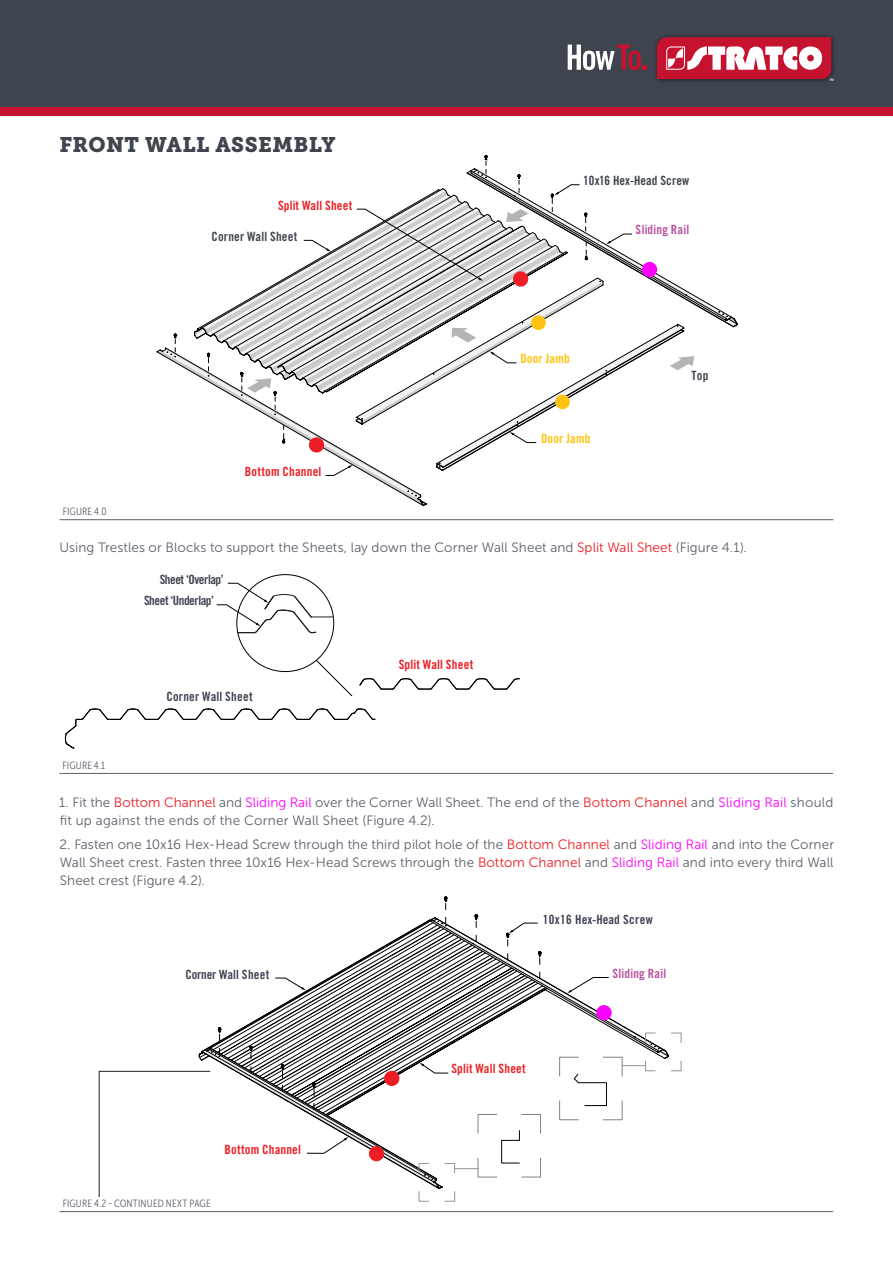
<style>
.page{position:relative;width:893px;height:1263px;background:#fff}
.page>*{position:absolute;margin:0;border:0;box-sizing:border-box;transform-origin:0 0}
.t1{font:21px "Museo Slab 900";letter-spacing:.02em;color:#3f454f}
.t2{font:13.5px/18px "Museo Sans 300";letter-spacing:.01em;color:#5b616a}
.t3{font:12.75px "Trade Gothic LT Std Bd Cn 20";letter-spacing:.01em;color:#3e4450}
.t4{font:12.75px "Trade Gothic LT Std Bd Cn 20";letter-spacing:.015em;color:#ed1d24}
.t5{font:12.75px "Trade Gothic LT Std Bd Cn 20";letter-spacing:-.035em;color:#3e4450}
.t6{font:12.75px "Trade Gothic LT Std Bd Cn 20";letter-spacing:.015em;color:#ed2024}
.t7{font:12.75px "Trade Gothic LT Std Bd Cn 20";letter-spacing:.015em;color:#b9529f}
.t8{font:12.75px "Trade Gothic LT Std Bd Cn 20";letter-spacing:.015em;color:#ffc20e}
.t9{font:10.5px "Museo Sans Cond 300";letter-spacing:.02em;color:#5a606a}
.s1{color:#ed1d24}
.s2{color:#f0f}
</style>
<div class="page">
<div style="left:0;top:0;width:893px;height:107px;background:#3f454f"></div>
<div style="left:0;top:107px;width:893px;height:9px;background:#c4122f"></div>
<svg style="left:568px;top:45px;width:79px;height:25px"></svg>
<div style="left:653px;top:33px;width:183px;height:51px;background:#383e47"></div>
<svg style="left:657px;top:37px;width:176px;height:44px;background:#cb5a6d"></svg>
<svg style="left:99px;top:896px;width:583px;height:306px"></svg>
<div style="left:60px;top:1197px;width:48px;height:15px;background:#fff"></div>
<svg style="left:156px;top:155px;width:582px;height:352px"></svg>
<hr style="left:60px;top:519px;width:773px;height:1px;background:#5a606a">
<svg style="left:65px;top:708px;width:311px;height:41px"></svg>
<svg style="left:359px;top:678px;width:161px;height:12px"></svg>
<svg style="left:316px;top:660px;width:36px;height:36px"></svg>
<svg style="left:216px;top:583px;width:117px;height:50px"></svg>
<hr style="left:59px;top:773px;width:774px;height:1px;background:#5a606a">
<hr style="left:60px;top:1211px;width:773px;height:1px;background:#5a606a">
<div style="left:531px;top:315px;width:15px;height:15px;background:#ffc20e;border-radius:50%"></div>
<div style="left:555px;top:395px;width:15px;height:14px;background:#ffc20e;border-radius:50%"></div>
<div style="left:596px;top:1005px;width:16px;height:15px;background:#f0f;border-radius:50%"></div>
<div style="left:309px;top:437px;width:15px;height:16px;background:#ed1d24;border-radius:50%"></div>
<div style="left:642px;top:262px;width:15px;height:15px;background:#f0f;border-radius:50%"></div>
<div style="left:369px;top:1146px;width:15px;height:15px;background:#ed1d24;border-radius:50%"></div>
<div style="left:513px;top:271px;width:15px;height:16px;background:#ed1d24;border-radius:50%"></div>
<div style="left:384px;top:1071px;width:15px;height:15px;background:#ed1d24;border-radius:50%"></div>
<h1 class="t1" style="left:59px;top:133px;width:278px">FRONT WALL ASSEMBLY</h1>
<p class="t6" style="left:278px;top:197px;width:76px">Split Wall Sheet</p>
<p class="t3" style="left:212px;top:228px;width:87px">Corner Wall Sheet</p>
<p class="t9" style="left:63px;top:505px;width:45px">FIGURE 4.0</p>
<p class="t4" style="left:245px;top:464px;width:78px">Bottom Channel</p>
<p class="t3" style="left:583px;top:173px;width:108px">10x16 Hex-Head Screw</p>
<p class="t7" style="left:636px;top:222px;width:55px">Sliding Rail</p>
<p class="t8" style="left:520px;top:351px;width:51px">Door Jamb</p>
<p class="t8" style="left:541px;top:431px;width:51px">Door Jamb</p>
<p class="t3" style="left:691px;top:368px;width:19px">Top</p>
<p class="t2" style="left:59px;top:538px;width:689px">Using Trestles or Blocks to support the Sheets, lay down the Corner Wall Sheet and <span class="s1">Split Wall Sheet</span> (Figure 4.1).</p>
<p class="t5" style="left:160px;top:572px;width:65px">Sheet ‘Overlap’</p>
<p class="t9" style="left:63px;top:759px;width:44px">FIGURE 4.1</p>
<p class="t5" style="left:144px;top:593px;width:71px">Sheet ‘Underlap’</p>
<p class="t3" style="left:167px;top:689px;width:88px">Corner Wall Sheet</p>
<p class="t4" style="left:399px;top:657px;width:76px">Split Wall Sheet</p>
<p class="t2" style="left:59px;top:794px;width:775px">1. Fit the <span class="s1">Bottom Channel</span> and <span class="s2">Sliding Rail</span> over the Corner Wall Sheet. The end of the <span class="s1">Bottom Channel</span> and <span class="s2">Sliding Rail</span> should fit up against the ends of the Corner Wall Sheet (Figure 4.2).</p>
<p class="t2" style="left:59px;top:836px;width:776px;text-align:justify">2. Fasten one 10x16 Hex-Head Screw through the third pilot hole of the <span class="s1">Bottom Channel</span> and <span class="s2">Sliding Rail</span> and into the Corner Wall Sheet crest. Fasten three 10x16 Hex-Head Screws through the <span class="s1">Bottom Channel</span> and <span class="s2">Sliding Rail</span> and into every third Wall Sheet crest (Figure 4.2).</p>
<p class="t3" style="left:185px;top:967px;width:85px">Corner Wall Sheet</p>
<p class="t4" style="left:224px;top:1141px;width:78px">Bottom Channel</p>
<p class="t9" style="left:63px;top:1197px;width:149px">FIGURE 4.2 - CONTINUED NEXT PAGE</p>
<p class="t3" style="left:543px;top:911px;width:112px">10x16 Hex-Head Screw</p>
<p class="t7" style="left:612px;top:966px;width:55px">Sliding Rail</p>
<p class="t6" style="left:451px;top:1061px;width:76px">Split Wall Sheet</p>
</div>
